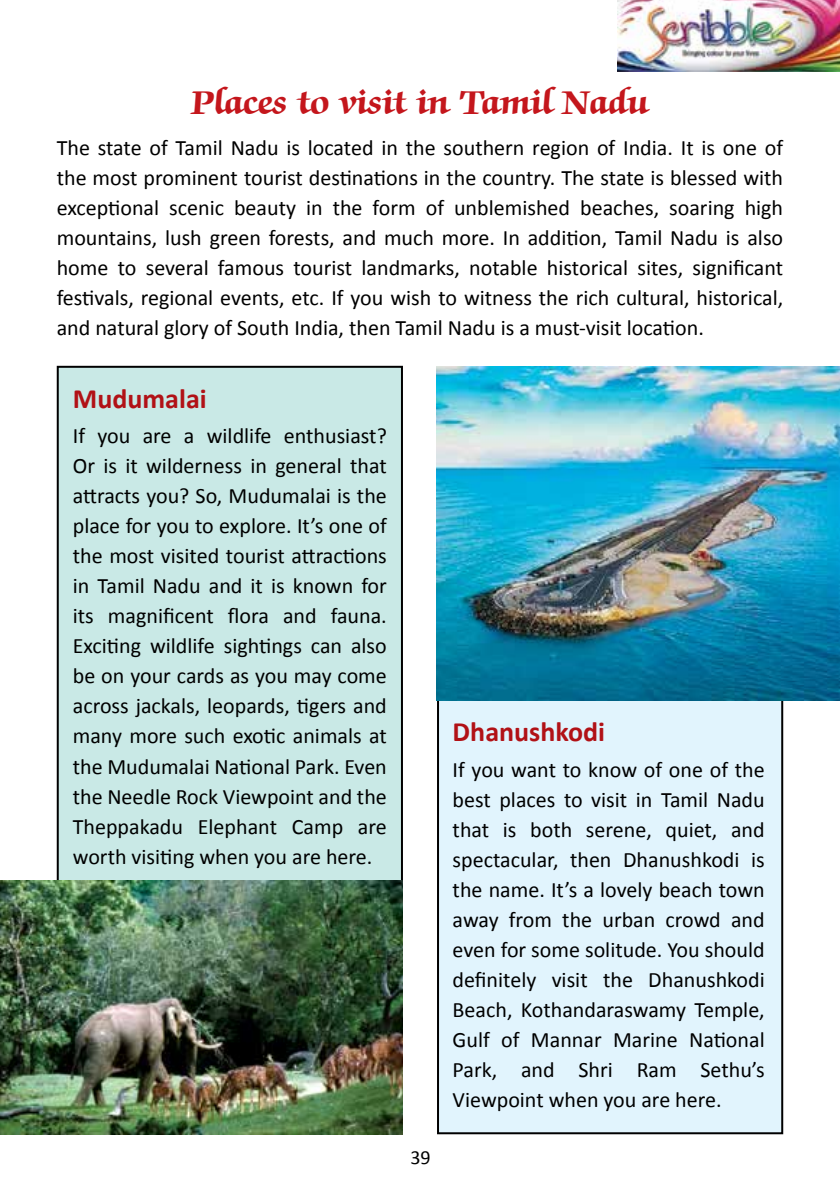
<style>
.page{position:relative;width:840px;height:1191px;background:#fff}
.page>*{position:absolute;margin:0;border:0;box-sizing:border-box;transform-origin:0 0}
.t1{font:700 38px "Zapf Chancery IT Cby BT";color:#c4161c}
.t2{font:700 28px "Calibri";color:#b11116}
.t3{font:22px/30px "Calibri";color:#000;text-align:justify}
.t4{font:20px "Calibri";color:#000}
</style>
<div class="page">
<img style="left:617px;top:0;width:222px;height:71px">
<div style="left:58px;top:367px;width:344px;height:766px;background:#c9e9e6"></div>
<img style="left:0;top:880px;width:403px;height:254px">
<div style="left:438px;top:368px;width:343px;height:765px;background:#e1f4fd"></div>
<img style="left:436px;top:366px;width:403px;height:334px">
<h1 class="t1" style="left:191px;top:82px;width:458px">Places to visit in Tamil Nadu</h1>
<p class="t3" style="left:57px;top:132px;width:727px">The state of Tamil Nadu is located in the southern region of India. It is one of the most prominent tourist destinations in the country. The state is blessed with exceptional scenic beauty in the form of unblemished beaches, soaring high mountains, lush green forests, and much more. In addition, Tamil Nadu is also home to several famous tourist landmarks, notable historical sites, significant festivals, regional events, etc. If you wish to witness the rich cultural, historical, and natural glory of South India, then Tamil Nadu is a must-visit location.</p>
<p class="t2" style="left:73px;top:381px;width:135px">Mudumalai</p>
<p class="t3" style="left:73px;top:420px;width:315px">If you are a wildlife enthusiast?<br>Or is it wilderness in general that attracts you? So, Mudumalai is the place for you to explore. It’s one of the most visited tourist attractions in Tamil Nadu and it is known for its magnificent flora and fauna.<br>Exciting wildlife sightings can also be on your cards as you may come across jackals, leopards, tigers and many more such exotic animals at the Mudumalai National Park. Even the Needle Rock Viewpoint and the Theppakadu Elephant Camp are worth visiting when you are here.</p>
<p class="t4" style="left:410px;top:1144px;width:22px">39</p>
<p class="t2" style="left:452px;top:714px;width:154px">Dhanushkodi</p>
<p class="t3" style="left:452px;top:753px;width:313px">If you want to know of one of the best places to visit in Tamil Nadu that is both serene, quiet, and spectacular, then Dhanushkodi is the name. It’s a lovely beach town away from the urban crowd and even for some solitude. You should definitely visit the Dhanushkodi Beach, Kothandaraswamy Temple, Gulf of Mannar Marine National Park, and Shri Ram Sethu’s Viewpoint when you are here.</p>
</div>
